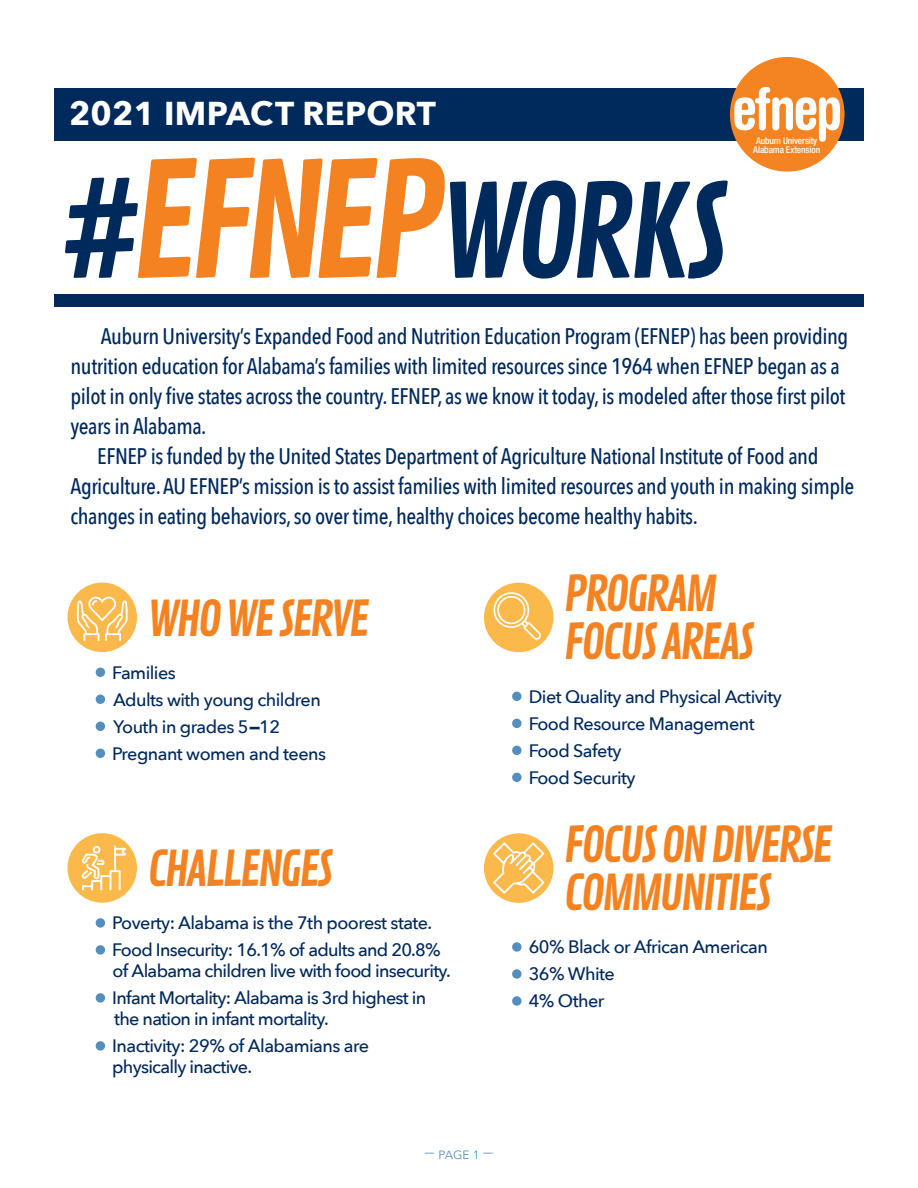
<style>
.page{position:relative;width:918px;height:1188px;background:#fff}
.page>*{position:absolute;margin:0;border:0;box-sizing:border-box;transform-origin:0 0}
.t1{font:126.45px "Contrail One";letter-spacing:-.06em;color:#00295c}
.t2{font:700 condensed 58.2px "Helvetica Rounded LT Std";letter-spacing:-.04em;color:#fff}
.t3{font:48px/48px "Contrail One";letter-spacing:-.07em;color:#f58220}
.t4{font:700 33px "Avenir Next";letter-spacing:.01em;color:#fff}
.t5{font:500 22.5px/30px "Avenir Next Condensed";letter-spacing:-.02em;color:#00295c}
.t6{font:500 18px/21px "Avenir Next";letter-spacing:-.03em;color:#00295c}
.t7{font:12px "Avenir Next";color:#538ebc}
.t8{font:500 condensed 9.3px/9.1px "Helvetica Neue LT Std";letter-spacing:-.01em;color:#fff;text-align:center}
.s1{font-size:156.15px;color:#f58220}
.s2{color:#538ebc}
.s3{font-family:"Arial";font-weight:700}
</style>
<div class="page">
<div style="left:68px;top:833px;width:69px;height:70px;background:#fcb94b;border-radius:50%"></div>
<svg style="left:82px;top:846px;width:44px;height:44px"></svg>
<div style="left:484px;top:583px;width:70px;height:69px;background:#fcb94b;border-radius:50%"></div>
<svg style="left:492px;top:590px;width:49px;height:50px"></svg>
<div style="left:54px;top:294px;width:810px;height:13px;background:#00295c"></div>
<div style="left:68px;top:583px;width:69px;height:69px;background:#fcb94b;border-radius:50%"></div>
<svg style="left:76px;top:596px;width:52px;height:45px"></svg>
<div style="left:484px;top:833px;width:70px;height:70px;background:#fcb94b;border-radius:50%"></div>
<svg style="left:493px;top:842px;width:51px;height:52px"></svg>
<div style="left:54px;top:88px;width:810px;height:52px;background:#00295c"></div>
<div style="left:730px;top:57px;width:115px;height:115px;background:#f48421;border-radius:50%"></div>
<h3 class="t4" style="left:69px;top:85px;width:368px">2021 IMPACT REPORT</h3>
<h2 class="t2" style="left:732px;top:73px;width:112px">efnep</h2>
<p class="t8" style="left:753px;top:136px;width:68px">Auburn University<br>Alabama Extension</p>
<h1 class="t1" style="left:59px;top:158px;width:671px">#<span class="s1">EFNEP</span>WORKS</h1>
<p class="t5" style="left:70px;top:321px;width:779px;text-indent:30px">Auburn University’s Expanded Food and Nutrition Education Program (EFNEP) has been providing nutrition education for Alabama’s families with limited resources since 1964 when EFNEP began as a pilot in only five states across the country. EFNEP, as we know it today, is modeled after those first pilot years in Alabama.</p>
<p class="t5" style="left:70px;top:441px;width:785px;text-indent:27px">EFNEP is funded by the United States Department of Agriculture National Institute of Food and<br>Agriculture. AU EFNEP’s mission is to assist families with limited resources and youth in making simple changes in eating behaviors, so over time, healthy choices become healthy habits.</p>
<h3 class="t3" style="left:147px;top:596px;width:224px">WHO WE SERVE</h3>
<p class="t6" style="left:96px;top:661px;width:81px"><span class="s2">•</span> Families</p>
<p class="t6" style="left:96px;top:688px;width:226px"><span class="s2">•</span> Adults with young children</p>
<p class="t6" style="left:96px;top:715px;width:186px"><span class="s2">•</span> Youth in grades 5<span class="s3">–</span>12</p>
<p class="t6" style="left:96px;top:742px;width:232px"><span class="s2">•</span> Pregnant women and teens</p>
<h3 class="t3" style="left:147px;top:847px;width:188px">CHALLENGES</h3>
<p class="t6" style="left:96px;top:912px;width:338px"><span class="s2">•</span> Poverty: Alabama is the 7th poorest state.</p>
<p class="t6" style="left:113px;top:939px;width:340px;text-indent:-17px"><span class="s2">•</span> Food Insecurity: 16.1% of adults and 20.8% of Alabama children live with food insecurity.</p>
<p class="t6" style="left:114px;top:987px;width:314px;text-indent:-18px"><span class="s2">•</span> Infant Mortality: Alabama is 3rd highest in the nation in infant mortality.</p>
<p class="t6" style="left:112px;top:1035px;width:258px;text-indent:-16px"><span class="s2">•</span> Inactivity: 29% of Alabamians are physically inactive.</p>
<h3 class="t3" style="left:563px;top:572px;width:193px">PROGRAM<br>FOCUS AREAS</h3>
<p class="t6" style="left:512px;top:685px;width:271px"><span class="s2">•</span> Diet Quality and Physical Activity</p>
<p class="t6" style="left:512px;top:712px;width:244px"><span class="s2">•</span> Food Resource Management</p>
<p class="t6" style="left:512px;top:739px;width:111px"><span class="s2">•</span> Food Safety</p>
<p class="t6" style="left:512px;top:766px;width:125px"><span class="s2">•</span> Food Security</p>
<h3 class="t3" style="left:563px;top:823px;width:271px">FOCUS ON DIVERSE<br>COMMUNITIES</h3>
<p class="t6" style="left:512px;top:936px;width:257px"><span class="s2">•</span> 60% Black or African American</p>
<p class="t6" style="left:512px;top:963px;width:104px"><span class="s2">•</span> 36% White</p>
<p class="t6" style="left:512px;top:990px;width:94px"><span class="s2">•</span> 4% Other</p>
<p class="t7" style="left:424px;top:1142px;width:71px">----- PA G E 1 -----</p>
</div>
